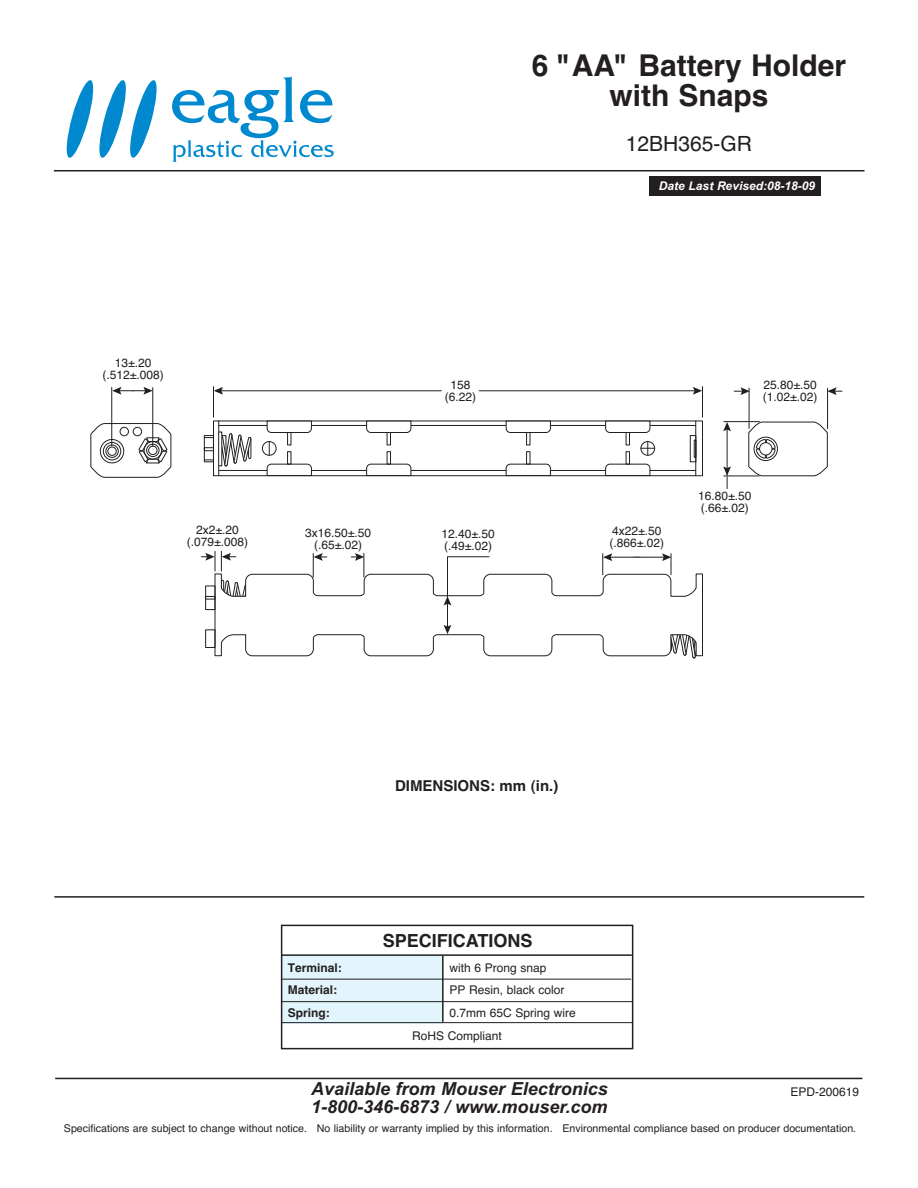
<style>
.page{position:relative;width:918px;height:1188px;background:#fff}
.page>*{position:absolute;margin:0;border:0;box-sizing:border-box;transform-origin:0 0}
.t1{font:700 30px/30px "Helvetica";color:#231f20;text-align:center}
.t2{font:21px "Helvetica";color:#231f20}
.t3{font:italic 700 18px/18px "Arial";color:#231f20}
.t4{font:700 18px "Helvetica";color:#231f20}
.t5{font:700 15px "Helvetica";color:#231f20}
.t6{font:12px/12px "Helvetica";color:#231f20}
.t7{font:700 12px/22.5px "Helvetica";color:#231f20}
.t8{font:italic 700 12px "Arial";color:#fff}
.t9{font:10.65px "Helvetica";color:#231f20}
</style>
<div class="page">
<div style="left:213px;top:421px;width:490px;height:55px;border:1px solid #231f20"></div>
<hr style="left:702px;top:387px;width:1px;height:30px;background:#231f20">
<hr style="left:213px;top:387px;width:1px;height:30px;background:#231f20">
<hr style="left:218px;top:421px;width:1px;height:55px;background:#231f20">
<hr style="left:695px;top:421px;width:1px;height:55px;background:#231f20">
<hr style="left:219px;top:425px;width:477px;height:1px;background:#231f20">
<hr style="left:219px;top:470px;width:477px;height:1px;background:#231f20">
<div style="left:690px;top:435px;width:6px;height:27px;border:1px solid #231f20"></div>
<svg style="left:694px;top:440px;width:2px;height:18px"></svg>
<div style="left:204px;top:435px;width:10px;height:27px;border:1px solid #231f20"></div>
<div style="left:204px;top:447px;width:10px;height:4px;border:1px solid #231f20"></div>
<svg style="left:605px;top:420px;width:46px;height:13px"></svg>
<svg style="left:605px;top:463px;width:46px;height:13px"></svg>
<div style="left:626px;top:432px;width:4px;height:13px;border:1px solid #231f20"></div>
<div style="left:626px;top:451px;width:4px;height:14px;border:1px solid #231f20"></div>
<svg style="left:505px;top:420px;width:46px;height:13px"></svg>
<svg style="left:505px;top:463px;width:46px;height:13px"></svg>
<div style="left:526px;top:432px;width:4px;height:13px;border:1px solid #231f20"></div>
<div style="left:526px;top:451px;width:4px;height:14px;border:1px solid #231f20"></div>
<svg style="left:366px;top:420px;width:46px;height:13px"></svg>
<svg style="left:366px;top:463px;width:46px;height:13px"></svg>
<div style="left:387px;top:432px;width:4px;height:13px;border:1px solid #231f20"></div>
<div style="left:387px;top:451px;width:4px;height:14px;border:1px solid #231f20"></div>
<svg style="left:266px;top:420px;width:46px;height:13px"></svg>
<svg style="left:266px;top:463px;width:46px;height:13px"></svg>
<div style="left:287px;top:432px;width:4px;height:13px;border:1px solid #231f20"></div>
<div style="left:287px;top:451px;width:4px;height:14px;border:1px solid #231f20"></div>
<div style="left:641px;top:441px;width:14px;height:15px;border:1px solid #231f20;border-radius:50%"></div>
<svg style="left:641px;top:441px;width:14px;height:14px"></svg>
<div style="left:262px;top:441px;width:15px;height:15px;border:1px solid #231f20;border-radius:50%"></div>
<svg style="left:269px;top:441px;width:1px;height:14px"></svg>
<svg style="left:112px;top:387px;width:41px;height:8px"></svg>
<hr style="left:220px;top:390px;width:221px;height:1px;background:#231f20">
<svg style="left:214px;top:387px;width:9px;height:8px"></svg>
<hr style="left:479px;top:390px;width:217px;height:1px;background:#231f20">
<svg style="left:693px;top:387px;width:9px;height:8px"></svg>
<svg style="left:201px;top:551px;width:502px;height:107px"></svg>
<svg style="left:220px;top:433px;width:31px;height:34px"></svg>
<div style="left:218px;top:432px;width:4px;height:34px;border:1px solid #231f20"></div>
<hr style="left:111px;top:387px;width:1px;height:59px;background:#231f20">
<hr style="left:152px;top:388px;width:1px;height:58px;background:#231f20">
<svg style="left:90px;top:423px;width:82px;height:55px"></svg>
<svg style="left:827px;top:387px;width:15px;height:8px"></svg>
<svg style="left:734px;top:387px;width:16px;height:8px"></svg>
<hr style="left:727px;top:428px;width:1px;height:61px;background:#231f20">
<svg style="left:723px;top:422px;width:8px;height:9px"></svg>
<svg style="left:723px;top:466px;width:8px;height:10px"></svg>
<hr style="left:749px;top:388px;width:1px;height:40px;background:#231f20">
<hr style="left:827px;top:388px;width:1px;height:41px;background:#231f20">
<hr style="left:724px;top:421px;width:35px;height:1px;background:#231f20">
<hr style="left:724px;top:476px;width:35px;height:1px;background:#231f20">
<svg style="left:748px;top:421px;width:80px;height:56px"></svg>
<div style="left:649px;top:176px;width:172px;height:20px;background:#231f20"></div>
<div style="left:282px;top:955px;width:161px;height:68px;background:#e2f4fc"></div>
<hr style="left:55px;top:1078px;width:807px;height:1px;background:#231f20">
<div style="left:281px;top:925px;width:352px;height:124px;border:2px solid #231f20"></div>
<hr style="left:282px;top:954px;width:350px;height:2px;background:#231f20">
<hr style="left:282px;top:979px;width:349px;height:1px;background:#231f20">
<hr style="left:282px;top:1001px;width:351px;height:1px;background:#231f20">
<hr style="left:442px;top:956px;width:2px;height:66px;background:#231f20">
<hr style="left:54px;top:170px;width:811px;height:1px;background:#231f20">
<hr style="left:54px;top:896px;width:810px;height:2px;background:#231f20">
<svg style="left:172px;top:76px;width:162px;height:86px"></svg>
<svg style="left:67px;top:80px;width:90px;height:78px"></svg>
<hr style="left:282px;top:1022px;width:351px;height:1px;background:#231f20">
<h1 class="t1" style="left:532px;top:50px;width:316px">6 "AA" Battery Holder with Snaps</h1>
<h2 class="t2" style="left:626px;top:131px;width:128px">12BH365-GR</h2>
<p class="t8" style="left:659px;top:178px;width:158px">Date Last Revised:08-18-09</p>
<p class="t6" style="left:102px;top:357px;width:63px;text-align:center">13±.20 (.512±.008)</p>
<p class="t6" style="left:445px;top:379px;width:33px;text-align:center">158 (6.22)</p>
<p class="t6" style="left:187px;top:524px;width:63px;text-align:center">2x2±.20 (.079±.008)</p>
<p class="t6" style="left:305px;top:527px;width:67px;text-align:center">3x16.50±.50 (.65±.02)</p>
<p class="t6" style="left:442px;top:527px;width:55px">12.40±.50 (.49±.02)</p>
<p class="t6" style="left:610px;top:525px;width:56px">4x22±.50 (.866±.02)</p>
<p class="t6" style="left:763px;top:379px;width:56px">25.80±.50 (1.02±.02)</p>
<p class="t6" style="left:698px;top:490px;width:55px">16.80±.50 (.66±.02)</p>
<p class="t5" style="left:395px;top:777px;width:165px">DIMENSIONS: mm (in.)</p>
<p class="t7" style="left:288px;top:956px;width:56px">Terminal:<br>Material:<br>Spring:</p>
<h3 class="t4" style="left:383px;top:930px;width:151px">SPECIFICATIONS</h3>
<p class="t6" style="left:449px;top:956px;width:128px;line-height:22.5px">with 6 Prong snap<br>PP Resin, black color<br>0.7mm 65C Spring wire</p>
<p class="t6" style="left:412px;top:1030px;width:91px">RoHS Compliant</p>
<h3 class="t3" style="left:311px;top:1080px;width:298px">Available from Mouser Electronics<br>1-800-346-6873 / www.mouser.com</h3>
<p class="t9" style="left:64px;top:1122px;width:794px">Specifications are subject to change without notice. No liability or warranty implied by this information. Environmental compliance based on producer documentation.</p>
<p class="t6" style="left:790px;top:1086px;width:70px">EPD-200619</p>
</div>
